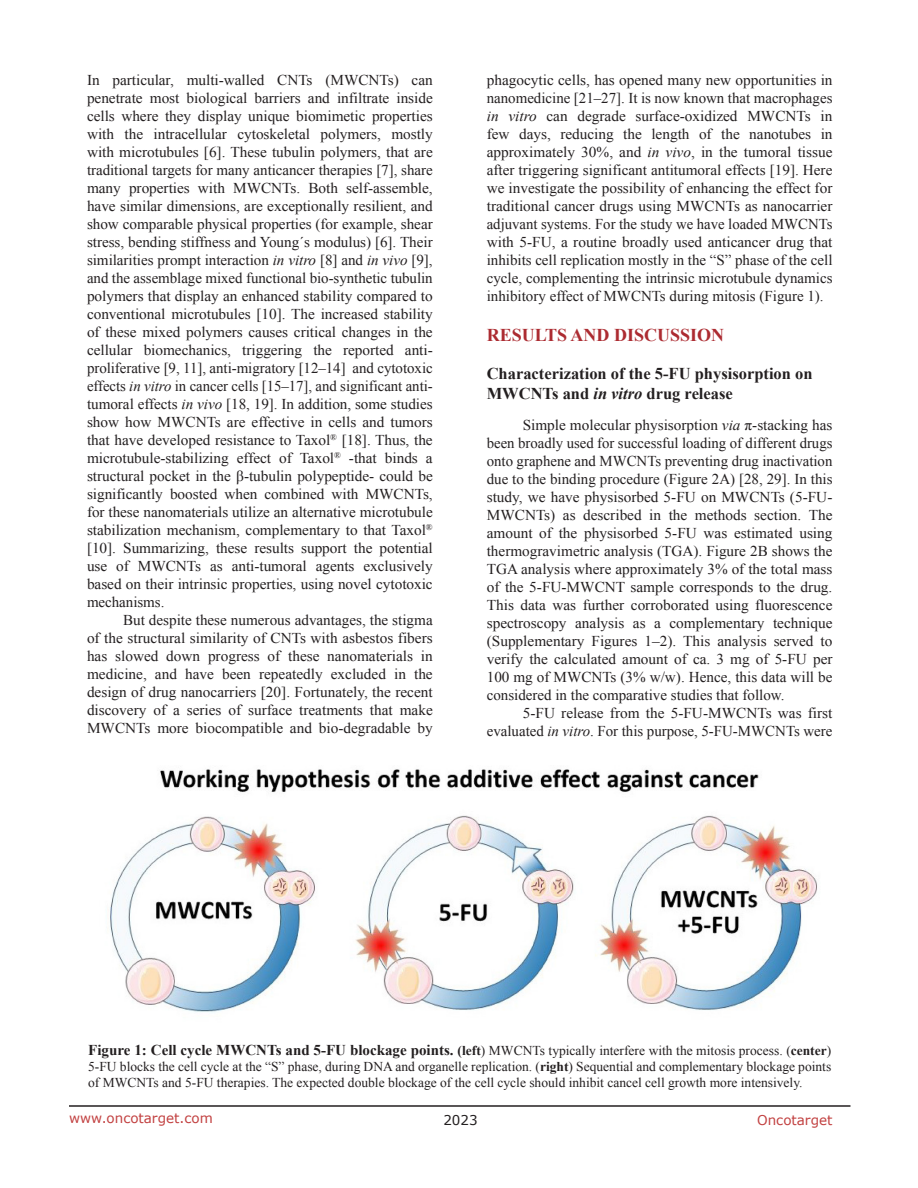
<style>
.page{position:relative;width:918px;height:1188px;background:#fff}
.page>*{position:absolute;margin:0;border:0;box-sizing:border-box;transform-origin:0 0}
.Heading{font:700 18px "Times New Roman";color:#ac2b31}
.SubHeading_copy{font:700 16.5px/19.8px "Times New Roman";color:#231f20}
.BodyText{font:15px/18px "Times New Roman";color:#231f20;text-align:justify}
.Figuretrx{font:13.5px/16.2px "Times New Roman";color:#231f20;text-align:justify}
.t1{font:13.5px "Verdana";color:#c24141}
.t2{font:13.5px "Verdana";color:#231f20}
.s1{font-style:italic}
.s2{font-weight:700;font-size:15px}
.s3{font-weight:700}
</style>
<div class="page">
<hr style="left:69px;top:1105px;width:781px;height:2px;background:#231f20">
<img style="left:110px;top:769px;width:707px;height:244px">
<p class="BodyText" style="left:87px;top:71px;width:347px">In particular, multi-walled CNTs (MWCNTs) can penetrate most biological barriers and infiltrate inside cells where they display unique biomimetic properties with the intracellular cytoskeletal polymers, mostly with microtubules [6]. These tubulin polymers, that are traditional targets for many anticancer therapies [7], share many properties with MWCNTs. Both self-assemble, have similar dimensions, are exceptionally resilient, and show comparable physical properties (for example, shear stress, bending stiffness and Young´s modulus) [6]. Their similarities prompt interaction <span class="s1">in vitro</span> [8] and <span class="s1">in vivo</span> [9], and the assemblage mixed functional bio-synthetic tubulin polymers that display an enhanced stability compared to conventional microtubules [10]. The increased stability of these mixed polymers causes critical changes in the cellular biomechanics, triggering the reported anti&shy;proliferative [9, 11], anti-migratory [12–14] and cytotoxic effects <span class="s1">in vitro</span> in cancer cells [15–17], and significant anti&shy;tumoral effects <span class="s1">in vivo</span> [18, 19]. In addition, some studies show how MWCNTs are effective in cells and tumors that have developed resistance to Taxol<sup>®</sup> [18]. Thus, the microtubule-stabilizing effect of Taxol<sup>®</sup> -that binds a structural pocket in the β-tubulin polypeptide- could be significantly boosted when combined with MWCNTs, for these nanomaterials utilize an alternative microtubule stabilization mechanism, complementary to that Taxol<sup>® </sup>[10]. Summarizing, these results support the potential use of MWCNTs as anti-tumoral agents exclusively based on their intrinsic properties, using novel cytotoxic mechanisms.</p>
<p class="BodyText" style="left:87px;top:611px;width:347px;text-indent:36px">But despite these numerous advantages, the stigma of the structural similarity of CNTs with asbestos fibers has slowed down progress of these nanomaterials in medicine, and have been repeatedly excluded in the design of drug nanocarriers [20]. Fortunately, the recent discovery of a series of surface treatments that make MWCNTs more biocompatible and bio-degradable by</p>
<p class="BodyText" style="left:487px;top:71px;width:347px">phagocytic cells, has opened many new opportunities in nanomedicine [21–27]. It is now known that macrophages <span class="s1">in vitro</span> can degrade surface-oxidized MWCNTs in few days, reducing the length of the nanotubes in approximately 30%, and <span class="s1">in vivo</span>, in the tumoral tissue after triggering significant antitumoral effects [19]. Here we investigate the possibility of enhancing the effect for traditional cancer drugs using MWCNTs as nanocarrier adjuvant systems. For the study we have loaded MWCNTs with 5-FU, a routine broadly used anticancer drug that inhibits cell replication mostly in the “S” phase of the cell cycle, complementing the intrinsic microtubule dynamics inhibitory effect of MWCNTs during mitosis (Figure 1).</p>
<p class="Heading" style="left:487px;top:323px;width:239px">RESULTS AND DISCUSSION</p>
<p class="SubHeading_copy" style="left:487px;top:363px;width:327px">Characterization of the 5-FU physisorption on<br>MWCNTs and <span class="s1">in vitro</span> drug release</p>
<p class="BodyText" style="left:487px;top:416px;width:347px;text-indent:36px">Simple molecular physisorption <span class="s1">via</span> π-stacking has been broadly used for successful loading of different drugs onto graphene and MWCNTs preventing drug inactivation due to the binding procedure (Figure 2A) [28, 29]. In this study, we have physisorbed 5-FU on MWCNTs (5-FU-MWCNTs) as described in the methods section. The amount of the physisorbed 5-FU was estimated using thermogravimetric analysis (TGA). Figure 2B shows the TGA analysis where approximately 3% of the total mass of the 5-FU-MWCNT sample corresponds to the drug.<br>This data was further corroborated using fluorescence spectroscopy analysis as a complementary technique (Supplementary Figures 1–2). This analysis served to verify the calculated amount of ca. 3 mg of 5-FU per 100 mg of MWCNTs (3% w/w). Hence, this data will be considered in the comparative studies that follow.</p>
<p class="BodyText" style="left:487px;top:704px;width:347px;text-align:right">5-FU release from the 5-FU-MWCNTs was first evaluated <span class="s1">in vitro</span>. For this purpose, 5-FU-MWCNTs were</p>
<p class="Figuretrx" style="left:88px;top:1042px;width:745px"><span class="s2">Figure 1: Cell cycle MWCNTs and 5-FU blockage points.</span> <span class="s3">(left</span>) MWCNTs typically interfere with the mitosis process. (<span class="s3">center</span>)<br>5-FU blocks the cell cycle at the “S” phase, during DNA and organelle replication. (<span class="s3">right</span>) Sequential and complementary blockage points of MWCNTs and 5-FU therapies. The expected double blockage of the cell cycle should inhibit cancel cell growth more intensively.</p>
<p class="t1" style="left:69px;top:1109px;width:145px">www.oncotarget.com</p>
<p class="t2" style="left:443px;top:1111px;width:36px">2023</p>
<p class="t1" style="left:757px;top:1111px;width:77px">Oncotarget</p>
</div>
